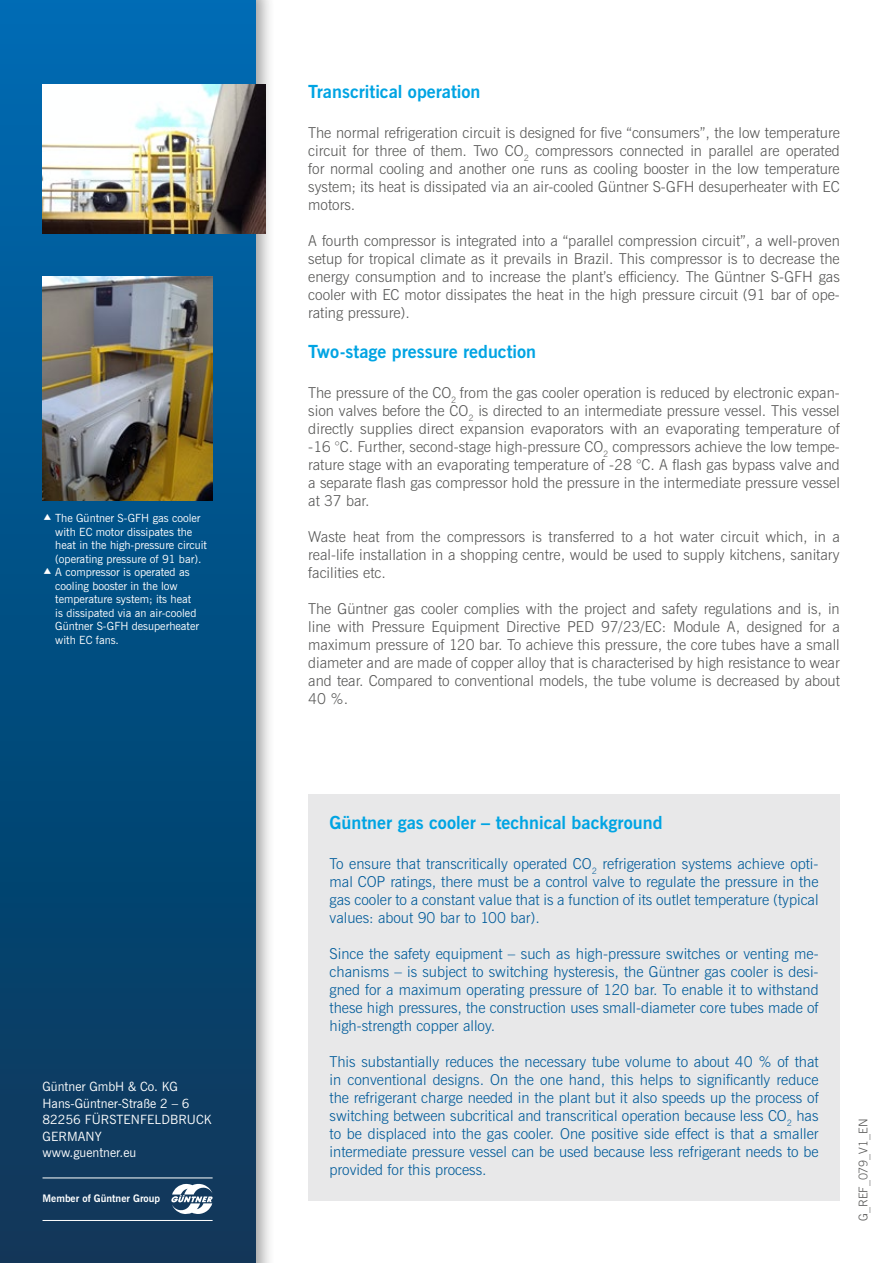
<style>
.page{position:relative;width:893px;height:1263px;background:#fff}
.page>*{position:absolute;margin:0;border:0;box-sizing:border-box;transform-origin:0 0}
.t1{font:700 18px "News Gothic";color:#00a4e3}
.t2{font:300 15px/18px "News Gothic L";color:#575756;text-align:justify}
.t3{font:300 15px/18px "News Gothic L";color:#005b9a;text-align:justify}
.t4{font:12.75px/16.5px "News Gothic";color:#fff}
.t5{font:300 12px "News Gothic L";color:#575756}
.t6{font:11.25px/13.5px "News Gothic";color:#fff}
.t7{font:700 10.35px "News Gothic";color:#fff}
</style>
<div class="page">
<div style="left:0;top:0;width:276px;height:1263px;background:#000;opacity:.38"></div>
<div style="left:0;top:0;width:255px;height:1263px;background:linear-gradient(to bottom,#016cb2,#0a3455)"></div>
<svg style="left:171px;top:1184px;width:42px;height:30px"></svg>
<hr style="left:43px;top:1220px;width:170px;height:1px;background:#fff">
<hr style="left:43px;top:1177px;width:170px;height:1px;background:#fff">
<img style="left:43px;top:84px;width:223px;height:149px">
<img style="left:43px;top:276px;width:170px;height:224px">
<div style="left:308px;top:794px;width:532px;height:407px;background:#e8e8e9"></div>
<svg style="left:44px;top:514px;width:7px;height:6px"></svg>
<svg style="left:44px;top:568px;width:7px;height:6px"></svg>
<p class="t6" style="left:55px;top:512px;width:153px">The Güntner S-GFH gas cooler with EC motor dissipates the heat in the high-pressure circuit (operating pressure of 91 bar).<br>A compressor is operated as cooling booster in the low temperature system; its heat<br>is dissipated via an air-cooled<br>Güntner S-GFH desuperheater with EC fans.</p>
<p class="t4" style="left:43px;top:1079px;width:171px">Güntner GmbH &amp; Co. KG<br>Hans-Güntner-Straße 2 – 6<br>82256 FÜRSTENFELDBRUCK<br>GERMANY<br>www.guentner.eu</p>
<p class="t7" style="left:43px;top:1192px;width:119px">Member of Güntner Group</p>
<p class="t1" style="left:308px;top:80px;width:174px">Transcritical operation</p>
<p class="t2" style="left:308px;top:124px;width:533px">The normal refrigeration circuit is designed for five “consumers”, the low temperature circuit for three of them. Two CO<sub>2</sub> compressors connected in parallel are operated for normal cooling and another one runs as cooling booster in the low temperature system; its heat is dissipated via an air-cooled Güntner S-GFH desuperheater with EC motors.</p>
<p class="t2" style="left:308px;top:232px;width:533px">A fourth compressor is integrated into a “parallel compression circuit”, a well-proven setup for tropical climate as it prevails in Brazil. This compressor is to decrease the energy consumption and to increase the plant’s efficiency. The Güntner S-GFH gas cooler with EC motor dissipates the heat in the high pressure circuit (91 bar of ope&shy;rating pressure).</p>
<p class="t1" style="left:308px;top:340px;width:229px">Two-stage pressure reduction</p>
<p class="t2" style="left:308px;top:384px;width:533px">The pressure of the CO<sub>2</sub> from the gas cooler operation is reduced by electronic expan&shy;sion valves before the CO<sub>2</sub> is directed to an intermediate pressure vessel. This vessel directly supplies direct expansion evaporators with an evaporating temperature of -16 °C. Further, second-stage high-pressure CO<sub>2</sub> compressors achieve the low tempe&shy;rature stage with an evaporating temperature of -28 °C. A flash gas bypass valve and a separate flash gas compressor hold the pressure in the intermediate pressure vessel at 37 bar.</p>
<p class="t2" style="left:308px;top:528px;width:533px">Waste heat from the compressors is transferred to a hot water circuit which, in a real-life installation in a shopping centre, would be used to supply kitchens, sanitary facilities etc.</p>
<p class="t2" style="left:308px;top:600px;width:533px">The Güntner gas cooler complies with the project and safety regulations and is, in line with Pressure Equipment Directive PED 97/23/EC: Module A, designed for a maximum pressure of 120 bar. To achieve this pressure, the core tubes have a small diameter and are made of copper alloy that is characterised by high resistance to wear and tear. Compared to conventional models, the tube volume is decreased by about 40 %.</p>
<p class="t1" style="left:330px;top:810px;width:334px">Güntner gas cooler – technical background</p>
<p class="t3" style="left:330px;top:855px;width:491px">To ensure that transcritically operated CO<sub>2</sub> refrigeration systems achieve opti&shy;mal COP ratings, there must be a control valve to regulate the pressure in the gas cooler to a constant value that is a function of its outlet temperature (typical values: about 90 bar to 100 bar).</p>
<p class="t3" style="left:330px;top:945px;width:491px">Since the safety equipment – such as high-pressure switches or venting me&shy;chanisms – is subject to switching hysteresis, the Güntner gas cooler is desi&shy;gned for a maximum operating pressure of 120 bar. To enable it to withstand these high pressures, the construction uses small-diameter core tubes made of high-strength copper alloy.</p>
<p class="t3" style="left:330px;top:1053px;width:491px">This substantially reduces the necessary tube volume to about 40 % of that in conventional designs. On the one hand, this helps to significantly reduce the refrigerant charge needed in the plant but it also speeds up the process of switching between subcritical and transcritical operation because less CO<sub>2</sub> has to be displaced into the gas cooler. One positive side effect is that a smaller intermediate pressure vessel can be used because less refrigerant needs to be provided for this process.</p>
<p class="t5" style="left:856px;top:1221px;width:104px;rotate:-90deg">G_REF_079_V1_EN</p>
</div>
